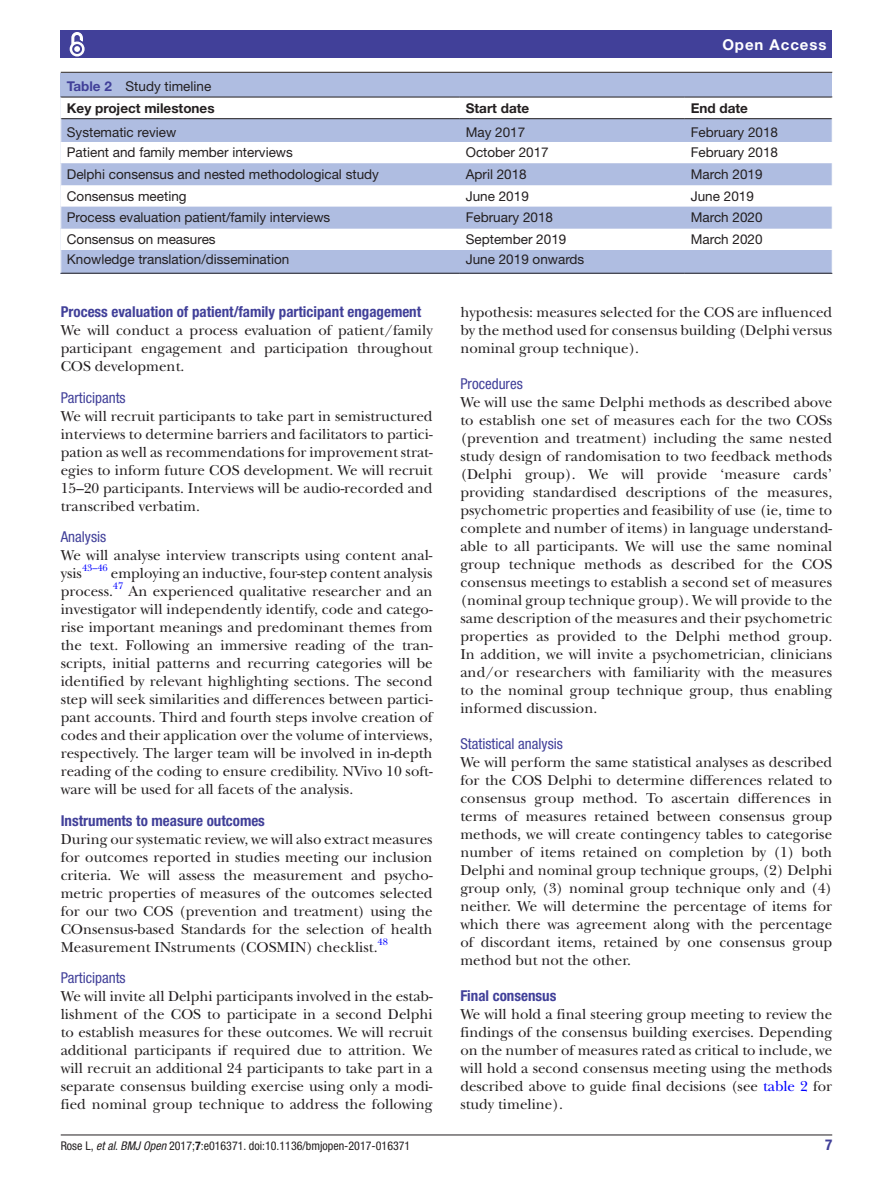
<style>
.page{position:relative;width:893px;height:1191px;background:#fff}
.page>*{position:absolute;margin:0;border:0;box-sizing:border-box;transform-origin:0 0}
.t1{font:15px/18px "New Baskerville";color:#231f20;text-align:justify}
.t2{font:700 condensed 15px "Helvetica Neue LT Std";color:#414099}
.t3{font:condensed 15px "Helvetica Neue LT Std";color:#414099}
.t4{font:700 15px "Helvetica Neue LT Std";letter-spacing:.065em;color:#fff}
.t5{font:13.5px "Helvetica Neue LT Std";color:#231f20}
.t6{font:700 13.5px/22px "Helvetica Neue LT Std";color:#231f20}
.t7{font:condensed 12px "Helvetica Neue LT Std";color:#231f20}
.t8{font:9.9px "New Baskerville";color:#00f}
.s1{color:#414099}
.s2{font-weight:400}
.s3{color:#00f}
.s4{font-style:italic}
.s5{font-weight:700}
</style>
<div class="page">
<hr style="left:61px;top:1134px;width:771px;height:1px;background:#231f20">
<div style="left:61px;top:31px;width:771px;height:27px;background:#414099"></div>
<svg style="left:69px;top:32px;width:16px;height:25px"></svg>
<div style="left:61px;top:73px;width:771px;height:200px;background:#afbde1"></div>
<hr style="left:61px;top:72px;width:771px;height:1px;background:#231f20">
<div style="left:61px;top:98px;width:771px;height:20px;background:#fff"></div>
<svg style="left:61px;top:119px;width:771px;height:154px"></svg>
<hr style="left:61px;top:97px;width:399px;height:1px;background:#231f20">
<hr style="left:61px;top:118px;width:399px;height:1px;background:#231f20">
<hr style="left:460px;top:97px;width:225px;height:1px;background:#231f20">
<hr style="left:460px;top:118px;width:225px;height:1px;background:#231f20">
<hr style="left:685px;top:97px;width:147px;height:1px;background:#231f20">
<hr style="left:685px;top:118px;width:147px;height:1px;background:#231f20">
<hr style="left:61px;top:273px;width:399px;height:1px;background:#231f20">
<hr style="left:460px;top:273px;width:225px;height:1px;background:#231f20">
<hr style="left:685px;top:273px;width:147px;height:1px;background:#231f20">
<svg style="left:60px;top:97px;width:1px;height:176px"></svg>
<p class="t6" style="left:67px;top:75px;width:149px"><span class="s1">Table 2</span> <span class="s2">Study timeline<br></span>Key project milestones</p>
<p class="t4" style="left:722px;top:35px;width:106px">Open Access</p>
<p class="t6" style="left:466px;top:97px;width:65px">Start date</p>
<p class="t6" style="left:691px;top:97px;width:59px">End date</p>
<p class="t5" style="left:67px;top:124px;width:111px">Systematic review</p>
<p class="t5" style="left:466px;top:124px;width:61px">May 2017</p>
<p class="t5" style="left:691px;top:124px;width:89px">February 2018</p>
<p class="t5" style="left:67px;top:145px;width:228px">Patient and family member interviews</p>
<p class="t5" style="left:466px;top:145px;width:85px">October 2017</p>
<p class="t5" style="left:691px;top:145px;width:89px">February 2018</p>
<p class="t5" style="left:67px;top:166px;width:314px">Delphi consensus and nested methodological study</p>
<p class="t5" style="left:466px;top:166px;width:63px">April 2018</p>
<p class="t5" style="left:691px;top:166px;width:73px">March 2019</p>
<p class="t5" style="left:67px;top:188px;width:121px">Consensus meeting</p>
<p class="t5" style="left:466px;top:188px;width:65px">June 2019</p>
<p class="t5" style="left:691px;top:188px;width:65px">June 2019</p>
<p class="t5" style="left:67px;top:210px;width:265px">Process evaluation patient/family interviews</p>
<p class="t5" style="left:466px;top:210px;width:89px">February 2018</p>
<p class="t5" style="left:691px;top:210px;width:73px">March 2020</p>
<p class="t5" style="left:67px;top:231px;width:150px">Consensus on measures</p>
<p class="t5" style="left:466px;top:231px;width:102px">September 2019</p>
<p class="t5" style="left:691px;top:231px;width:73px">March 2020</p>
<p class="t5" style="left:67px;top:251px;width:224px">Knowledge translation/dissemination</p>
<p class="t5" style="left:466px;top:251px;width:120px">June 2019 onwards</p>
<p class="t2" style="left:61px;top:303px;width:362px">Process evaluation of patient/family participant engagement</p>
<p class="t1" style="left:61px;top:321px;width:373px">We will conduct a process evaluation of patient/family participant engagement and participation throughout COS development.</p>
<p class="t3" style="left:61px;top:388px;width:66px">Participants</p>
<p class="t1" style="left:61px;top:407px;width:373px">We will recruit participants to take part in semistructured interviews to determine barriers and facilitators to partici&shy;pation as well as recommendations for improvement strat&shy;egies to inform future COS development. We will recruit 15–20 participants. Interviews will be audio-recorded and transcribed verbatim.</p>
<p class="t3" style="left:61px;top:528px;width:47px">Analysis</p>
<p class="t1" style="left:61px;top:546px;width:373px">We will analyse interview transcripts using content anal&shy;ysis</p>
<p class="t8" style="left:82px;top:562px;width:27px">43–46</p>
<p class="t1" style="left:61px;top:564px;width:373px;text-indent:50px">employing an inductive, four-step content analysis process.</p>
<p class="t8" style="left:113px;top:580px;width:12px">47</p>
<p class="t1" style="left:61px;top:582px;width:373px;text-indent:68px">An experienced qualitative researcher and an investigator will independently identify, code and catego&shy;rise important meanings and predominant themes from the text. Following an immersive reading of the tran&shy;scripts, initial patterns and recurring categories will be identified by relevant highlighting sections. The second step will seek similarities and differences between partici&shy;pant accounts. Third and fourth steps involve creation of codes and their application over the volume of interviews, respectively. The larger team will be involved in in-depth reading of the coding to ensure credibility. NVivo 10 soft&shy;ware will be used for all facets of the analysis.</p>
<p class="t2" style="left:61px;top:811px;width:206px">Instruments to measure outcomes</p>
<p class="t1" style="left:61px;top:830px;width:373px">During our systematic review, we will also extract measures for outcomes reported in studies meeting our inclusion criteria. We will assess the measurement and psycho&shy;metric properties of measures of the outcomes selected for our two COS (prevention and treatment) using the COnsensus-based Standards for the selection of health Measurement INstruments (COSMIN) checklist.</p>
<p class="t8" style="left:378px;top:936px;width:12px">48</p>
<p class="t3" style="left:61px;top:969px;width:66px">Participants</p>
<p class="t1" style="left:61px;top:987px;width:373px">We will invite all Delphi participants involved in the estab&shy;lishment of the COS to participate in a second Delphi to establish measures for these outcomes. We will recruit additional participants if required due to attrition. We will recruit an additional 24 participants to take part in a separate consensus building exercise using only a modi&shy;fied nominal group technique to address the following</p>
<p class="t1" style="left:460px;top:303px;width:373px">hypothesis: measures selected for the COS are influenced by the method used for consensus building (Delphi versus nominal group technique).</p>
<p class="t3" style="left:460px;top:375px;width:64px">Procedures</p>
<p class="t1" style="left:460px;top:393px;width:373px">We will use the same Delphi methods as described above to establish one set of measures each for the two COSs (prevention and treatment) including the same nested study design of randomisation to two feedback methods (Delphi group). We will provide ‘measure cards’ providing standardised descriptions of the measures, psychometric properties and feasibility of use (ie, time to complete and number of items) in language understand&shy;able to all participants. We will use the same nominal group technique methods as described for the COS consensus meetings to establish a second set of measures (nominal group technique group). We will provide to the same description of the measures and their psychometric properties as provided to the Delphi method group.<br>In addition, we will invite a psychometrician, clinicians and/or researchers with familiarity with the measures to the nominal group technique group, thus enabling informed discussion.</p>
<p class="t3" style="left:460px;top:735px;width:104px">Statistical analysis</p>
<p class="t1" style="left:460px;top:753px;width:373px">We will perform the same statistical analyses as described for the COS Delphi to determine differences related to consensus group method. To ascertain differences in terms of measures retained between consensus group methods, we will create contingency tables to categorise number of items retained on completion by (1) both Delphi and nominal group technique groups, (2) Delphi group only, (3) nominal group technique only and (4) neither. We will determine the percentage of items for which there was agreement along with the percentage of discordant items, retained by one consensus group method but not the other.</p>
<p class="t2" style="left:460px;top:986px;width:98px">Final consensus</p>
<p class="t1" style="left:460px;top:1005px;width:373px">We will hold a final steering group meeting to review the findings of the consensus building exercises. Depending on the number of measures rated as critical to include, we will hold a second consensus meeting using the methods described above to guide final decisions (see <span class="s3">table 2</span> for study timeline).</p>
<p class="t7" style="left:61px;top:1138px;width:351px">Rose L, <span class="s4">et al</span>. <span class="s4">BMJ Open</span> 2017;<span class="s5">7</span>:e016371. doi:10.1136/bmjopen-2017-016371</p>
<p class="t2" style="left:825px;top:1135px;width:9px">7</p>
</div>
